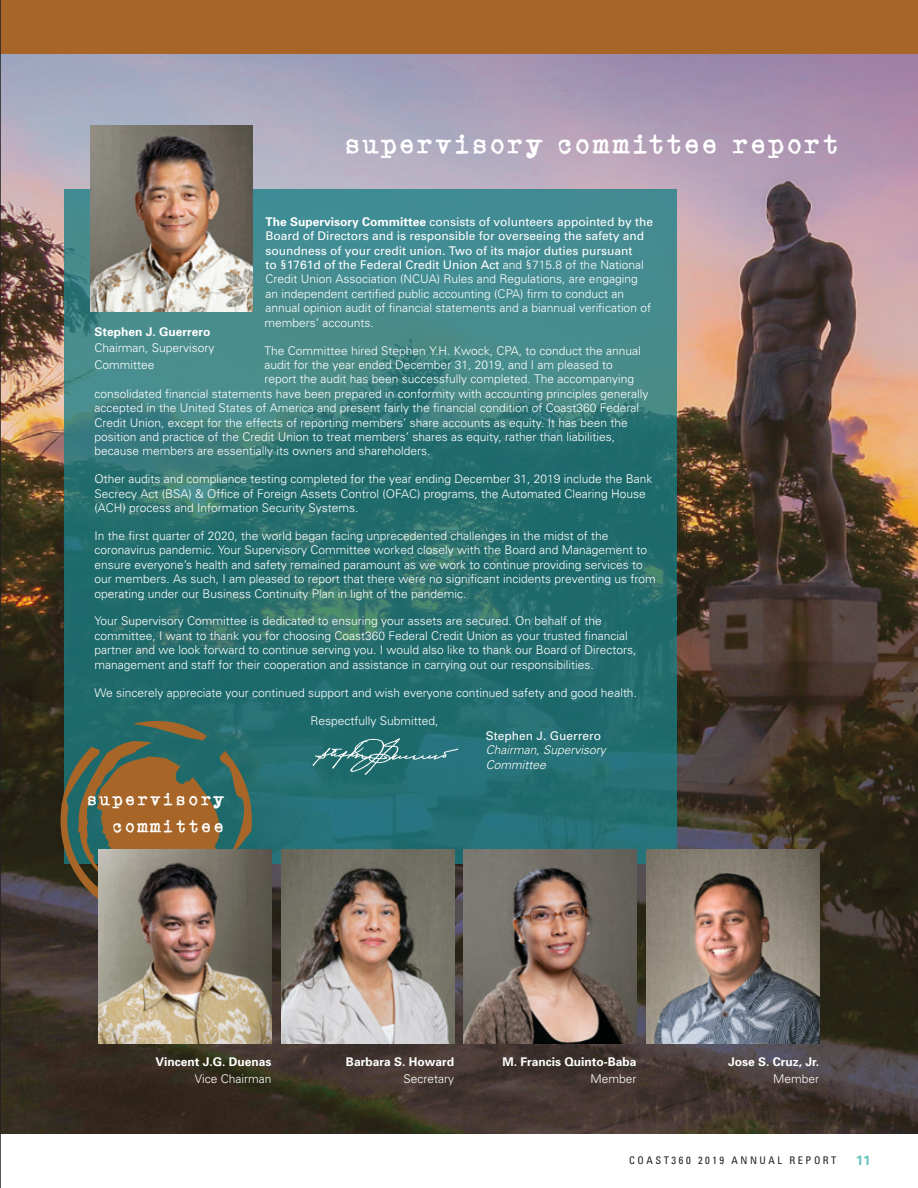
<style>
.page{position:relative;width:918px;height:1188px;background:#fff}
.page>*{position:absolute;margin:0;border:0;box-sizing:border-box;transform-origin:0 0}
.Subhead{font:27px "Powderfinger Type";letter-spacing:.06em;color:#fff}
.t1{font:17.55px "Powderfinger Type";letter-spacing:.12em;color:#fff}
.t2{font:700 13.5px "Univers";color:#69c3bd}
.t3{font:300 12px/14.4px "Univers";color:#fff}
.NAME{font:700 12px "Univers";color:#fff}
.t4{font:italic 300 12px/14.4px "Univers";color:#fff}
.t5{font:12px "Univers";color:#fff}
.t6{font:condensed 10.5px "Univers";letter-spacing:.24em;color:#231f20}
.s1{font-weight:700}
.s2{font-weight:400}
</style>
<div class="page">
<div style="left:0;top:1px;width:918px;height:1133px;background:#a76527"></div>
<img style="left:1px;top:54px;width:917px;height:1080px">
<hr style="left:0;top:0;width:1px;height:1188px;background:#231f20">
<svg style="left:64px;top:189px;width:612px;height:675px;background:#307879"></svg>
<img style="left:91px;top:125px;width:161px;height:187px">
<svg style="left:61px;top:721px;width:191px;height:198px"></svg>
<img style="left:281px;top:849px;width:173px;height:195px">
<img style="left:464px;top:849px;width:173px;height:195px">
<img style="left:647px;top:849px;width:172px;height:195px">
<img style="left:99px;top:849px;width:172px;height:195px">
<img style="left:311px;top:736px;width:148px;height:40px">
<p class="Subhead" style="left:344px;top:128px;width:496px">supervisory committee report</p>
<p class="t3" style="left:265px;top:214px;width:390px"><span class="s1">The Supervisory Committee</span> <span class="s2">consists of volunteers appointed by the Board of Directors and is responsible for overseeing the safety and soundness of your credit union. Two of its major duties pursuant<br>to §1761d of the Federal Credit Union Act</span> and §715.8 of the National Credit Union Association (NCUA) Rules and Regulations, are engaging<br>an independent certified public accounting (CPA) firm to conduct an annual opinion audit of financial statements and a biannual verification of members’ accounts.</p>
<p class="t3" style="left:265px;top:343px;width:378px">The Committee hired Stephen Y.H. Kwock, CPA, to conduct the annual</p>
<p class="t3" style="left:265px;top:357px;width:350px">audit for the year ended December 31, 2019, and I am pleased to</p>
<p class="t3" style="left:265px;top:372px;width:371px">report the audit has been successfully completed. The accompanying</p>
<p class="t3" style="left:94px;top:386px;width:556px">consolidated financial statements have been prepared in conformity with accounting principles generally</p>
<p class="t3" style="left:94px;top:400px;width:546px">accepted in the United States of America and present fairly the financial condition of Coast360 Federal</p>
<p class="t3" style="left:94px;top:415px;width:535px">Credit Union, except for the effects of reporting members’ share accounts as equity. It has been the</p>
<p class="t3" style="left:94px;top:429px;width:522px">position and practice of the Credit Union to treat members’ shares as equity, rather than liabilities,</p>
<p class="t3" style="left:94px;top:444px;width:338px">because members are essentially its owners and shareholders.</p>
<p class="t3" style="left:94px;top:471px;width:560px">Other audits and compliance testing completed for the year ending December 31, 2019 include the Bank<br>Secrecy Act (BSA) &amp; Office of Foreign Assets Control (OFAC) programs, the Automated Clearing House (ACH) process and Information Security Systems.</p>
<p class="t3" style="left:94px;top:528px;width:563px">In the first quarter of 2020, the world began facing unprecedented challenges in the midst of the coronavirus pandemic. Your Supervisory Committee worked closely with the Board and Management to ensure everyone’s health and safety remained paramount as we work to continue providing services to our members. As such, I am pleased to report that there were no significant incidents preventing us from operating under our Business Continuity Plan in light of the pandemic.</p>
<p class="t3" style="left:94px;top:614px;width:544px">Your Supervisory Committee is dedicated to ensuring your assets are secured. On behalf of the committee, I want to thank you for choosing Coast360 Federal Credit Union as your trusted financial partner and we look forward to continue serving you. I would also like to thank our Board of Directors, management and staff for their cooperation and assistance in carrying out our responsibilities.</p>
<p class="t3" style="left:94px;top:685px;width:544px">We sincerely appreciate your continued support and wish everyone continued safety and good health.</p>
<p class="t3" style="left:310px;top:714px;width:130px">Respectfully Submitted,</p>
<p class="t5" style="left:486px;top:728px;width:117px">Stephen J. Guerrero</p>
<p class="t4" style="left:486px;top:742px;width:122px">Chairman, Supervisory<br>Committee</p>
<p class="NAME" style="left:94px;top:324px;width:118px">Stephen J. Guerrero</p>
<p class="t3" style="left:94px;top:339px;width:122px;line-height:16.5px">Chairman, Supervisory<br>Committee</p>
<p class="t1" style="left:87px;top:788px;width:139px">supervisory</p>
<p class="t1" style="left:112px;top:815px;width:114px">committee</p>
<p class="NAME" style="left:156px;top:1054px;width:117px">Vincent J.G. Duenas</p>
<p class="t3" style="left:195px;top:1071px;width:78px">Vice Chairman</p>
<p class="NAME" style="left:346px;top:1054px;width:110px">Barbara S. Howard</p>
<p class="t3" style="left:403px;top:1071px;width:52px">Secretary</p>
<p class="NAME" style="left:503px;top:1054px;width:136px">M. Francis Quinto-Baba</p>
<p class="t3" style="left:591px;top:1071px;width:48px">Member</p>
<p class="NAME" style="left:728px;top:1054px;width:93px">Jose S. Cruz, Jr.</p>
<p class="t3" style="left:773px;top:1071px;width:48px">Member</p>
<p class="t6" style="left:629px;top:1154px;width:209px">COAST360 2019 ANNUAL REPORT</p>
<p class="t2" style="left:856px;top:1152px;width:17px">11</p>
</div>
